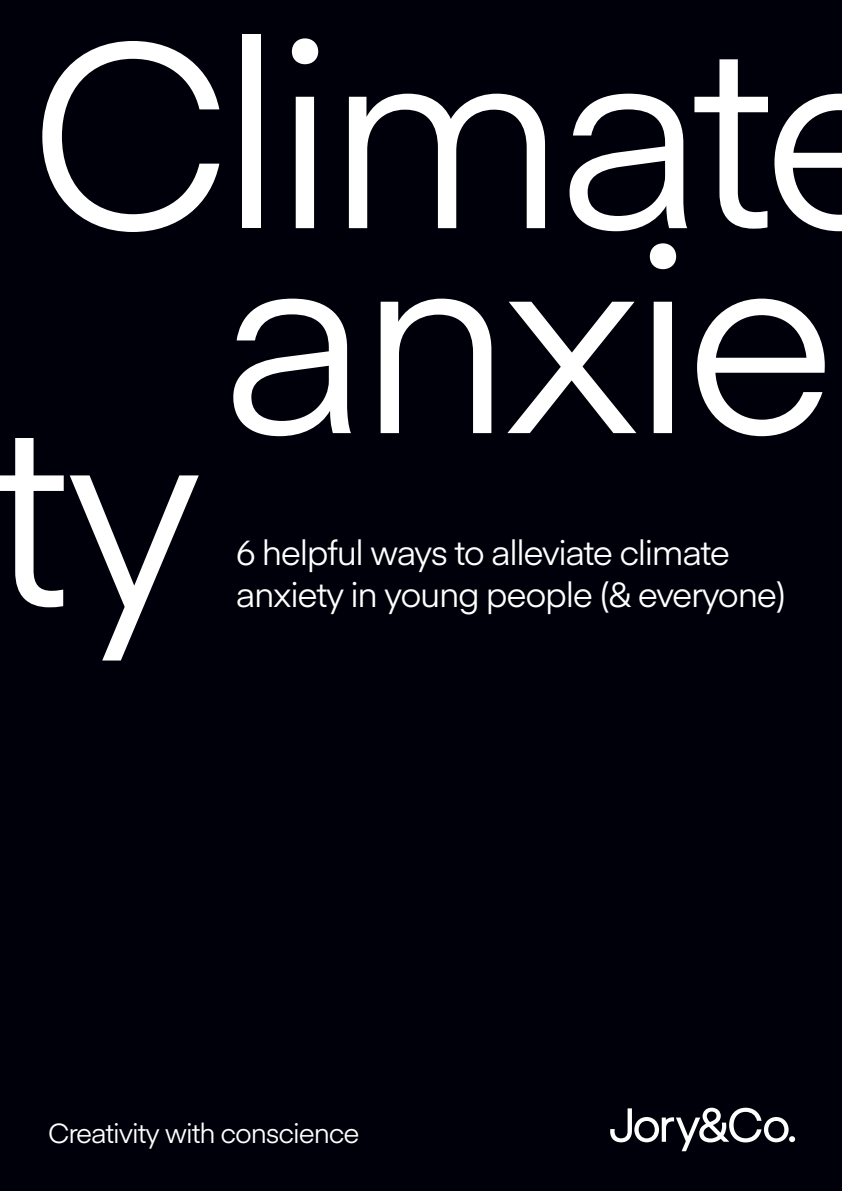
<style>
.page{position:relative;width:842px;height:1191px;background:#00000a}
.page>*{position:absolute;margin:0;border:0;box-sizing:border-box;transform-origin:0 0}
.t1{font:258px/378.5px "Eina 01";letter-spacing:-.04em;color:#fff}
.t2{font:34.2px/42.5px "Eina 01";letter-spacing:-.04em;color:#fff}
.t3{font:27.2px "Eina 01";letter-spacing:-.04em;color:#fff}
</style>
<div class="page">
<svg style="left:610px;top:1107px;width:185px;height:44px"></svg>
<h1 class="t1" style="left:-13px;top:-71px;width:929px">Climate ty</h1>
<h1 class="t1" style="left:220px;top:134px;width:619px">anxie</h1>
<p class="t2" style="left:236px;top:529px;width:552px">6 helpful ways to alleviate climate anxiety in young people (&amp; everyone(</p>
<p class="t3" style="left:48px;top:1112px;width:313px">Creativity with conscience</p>
</div>
